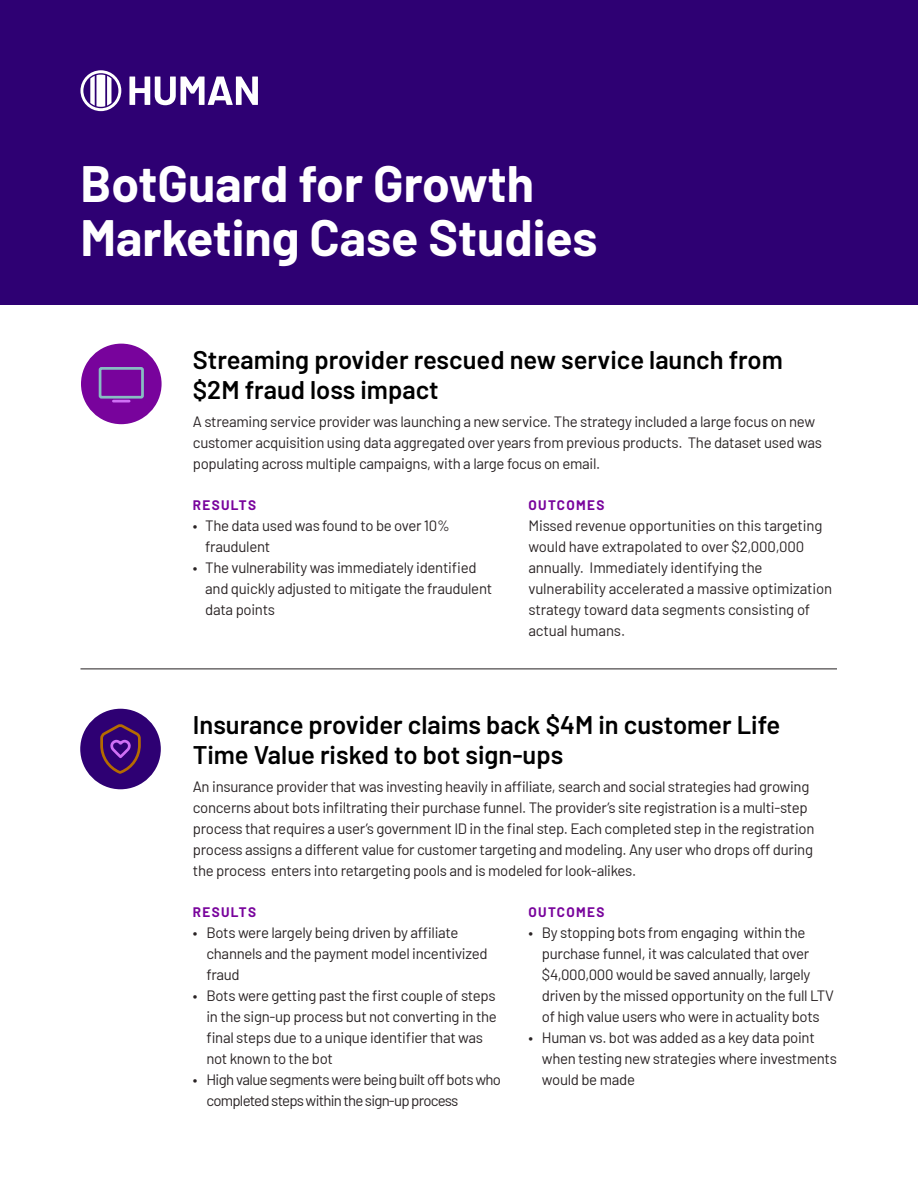
<style>
.page{position:relative;width:918px;height:1188px;background:#fff}
.page>*{position:absolute;margin:0;border:0;box-sizing:border-box;transform-origin:0 0}
.t1{font:700 49.95px/54px "Barlow";color:#fff}
.Case_Study_Title{font:600 25.5px/30px "Barlow";color:#000}
.Body{font:15px/21px "Barlow";letter-spacing:-.02em;color:#2a2425}
.Body-2{font:15px/21px "Barlow";letter-spacing:-.05em;color:#2a2425}
.Section_Title{font:700 13.5px "Barlow";letter-spacing:.1em;color:#78039c}
</style>
<div class="page">
<div style="left:0;top:0;width:918px;height:305px;background:#2e0073"></div>
<div style="left:81px;top:344px;width:81px;height:80px;background:#78039c;border-radius:50%"></div>
<hr style="left:80px;top:669px;width:757px;height:1px;background:#231f20">
<div style="left:80px;top:709px;width:81px;height:80px;background:#2e0073;border-radius:50%"></div>
<svg style="left:80px;top:70px;width:41px;height:41px"></svg>
<svg style="left:129px;top:77px;width:129px;height:28px"></svg>
<div style="left:99px;top:367px;width:45px;height:32px;border:3px solid #87bdc2"></div>
<svg style="left:113px;top:400px;width:16px;height:2px"></svg>
<svg style="left:100px;top:724px;width:41px;height:50px"></svg>
<p class="t1" style="left:80px;top:153px;width:519px">BotGuard for Growth<br>Marketing Case Studies</p>
<p class="Case_Study_Title" style="left:193px;top:343px;width:592px">Streaming provider rescued new service launch from $2M fraud loss impact</p>
<p class="Body" style="left:193px;top:410px;width:631px">A streaming service provider was launching a new service. The strategy included a large focus on new customer acquisition using data aggregated over years from previous products. The dataset used was populating across multiple campaigns, with a large focus on email.</p>
<p class="Section_Title" style="left:193px;top:495px;width:65px">RESULTS</p>
<p class="Body" style="left:205px;top:514px;width:246px;text-indent:-12px">• The data used was found to be over 10% fraudulent</p>
<p class="Body" style="left:205px;top:556px;width:288px;text-indent:-12px">• The vulnerability was immediately identified and quickly adjusted to mitigate the fraudulent data points</p>
<p class="Section_Title" style="left:528px;top:495px;width:78px">OUTCOMES</p>
<p class="Body" style="left:528px;top:514px;width:305px">Missed revenue opportunities on this targeting would have extrapolated to over $2,000,000 annually. Immediately identifying the vulnerability accelerated a massive optimization strategy toward data segments consisting of actual humans.</p>
<p class="Case_Study_Title" style="left:193px;top:708px;width:589px">Insurance provider claims back $4M in customer Life<br>Time Value risked to bot sign-ups</p>
<p class="Body" style="left:193px;top:775px;width:623px">An insurance provider that was investing heavily in affiliate, search and social strategies had growing concerns about bots infiltrating their purchase funnel. The provider’s site registration is a multi-step process that requires a user’s government ID in the final step. Each completed step in the registration process assigns a different value for customer targeting and modeling. Any user who drops off during the process enters into retargeting pools and is modeled for look-alikes.</p>
<p class="Section_Title" style="left:193px;top:902px;width:65px">RESULTS</p>
<p class="Body" style="left:206px;top:921px;width:283px;text-indent:-14px">• Bots were largely being driven by affiliate channels and the payment model incentivized fraud</p>
<p class="Body" style="left:206px;top:984px;width:292px;text-indent:-14px">• Bots were getting past the first couple of steps in the sign-up process but not converting in the final steps due to a unique identifier that was not known to the bot</p>
<p class="Body-2" style="left:206px;top:1068px;width:296px;text-indent:-14px">• High value segments were being built off bots who completed steps within the sign-up process</p>
<p class="Section_Title" style="left:528px;top:902px;width:78px">OUTCOMES</p>
<p class="Body" style="left:542px;top:921px;width:294px;text-indent:-14px">• By stopping bots from engaging within the purchase funnel, it was calculated that over $4,000,000 would be saved annually, largely driven by the missed opportunity on the full LTV of high value users who were in actuality bots</p>
<p class="Body" style="left:542px;top:1026px;width:297px;text-indent:-14px">• Human vs. bot was added as a key data point when testing new strategies where investments would be made</p>
</div>
